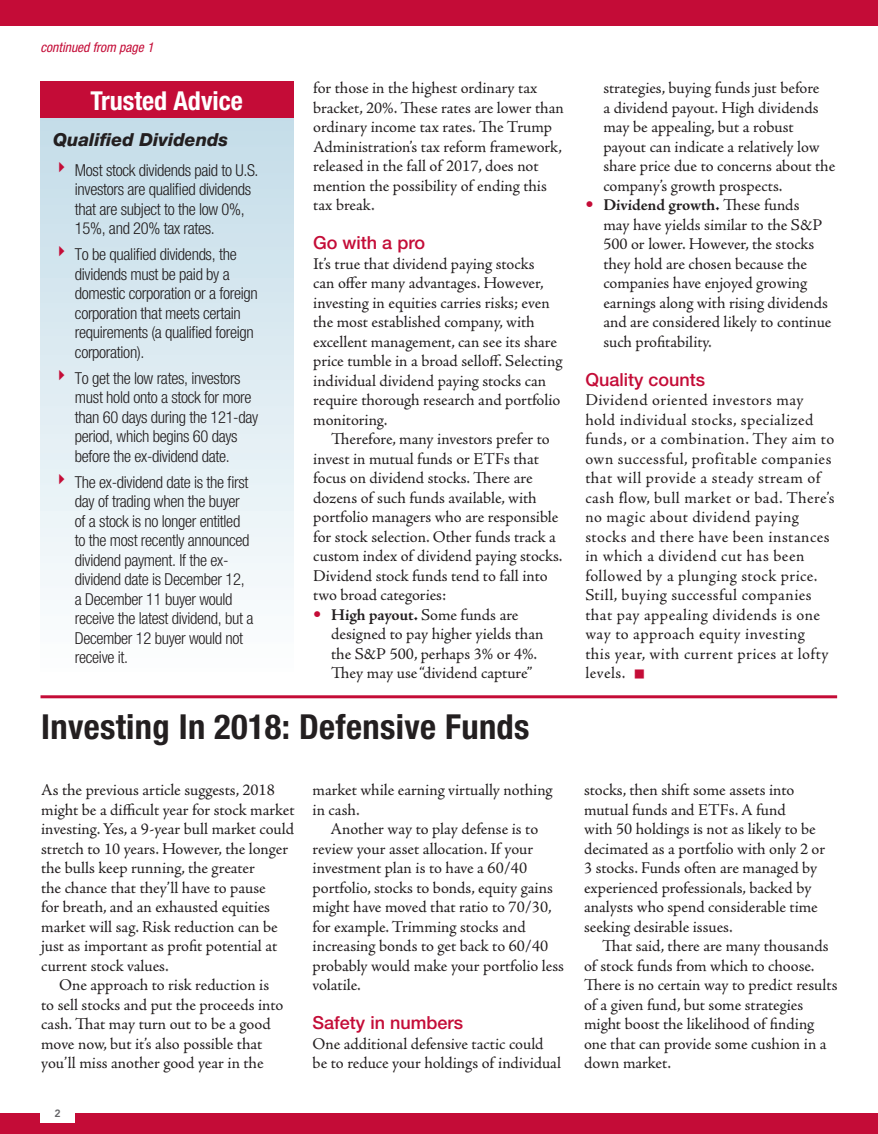
<style>
.page{position:relative;width:878px;height:1134px;background:#fff}
.page>*{position:absolute;margin:0;border:0;box-sizing:border-box;transform-origin:0 0}
.t1{font:700 condensed 34.5px "Helvetica Neue";letter-spacing:.01em;color:#231f20}
.t2{font:700 condensed 26.1px "Helvetica Neue";color:#fff}
.t3{font:500 18px "Helvetica Neue";color:#c40c37}
.t4{font:italic 800 18px "Helvetica Neue";color:#231f20}
.t5{font:16.5px/19.5px "Adobe Jenson Pro";color:#231f20}
.t6{font:300 condensed 16.5px/19.5px "Helvetica Neue";letter-spacing:-.02em;color:#231f20}
.t7{font:16.5px/19.5px "Adobe Jenson Pro";letter-spacing:.025em;color:#231f20}
.t8{font:italic condensed 13.5px "Helvetica Neue";color:#c40c37}
.t9{font:800 10.5px "Avenir";color:#636366}
.s1{font-family:"Helvetica Neue LT Std";font-weight:300;font-stretch:condensed;color:#c40c37}
.s2{font-weight:700}
</style>
<div class="page">
<div style="left:0;top:0;width:878px;height:26px;background:#c40c37"></div>
<div style="left:0;top:1113px;width:878px;height:21px;background:#c40c37"></div>
<div style="left:40px;top:1104px;width:35px;height:19px;background:#fff"></div>
<div style="left:40px;top:81px;width:253px;height:38px;background:#c40c37"></div>
<div style="left:40px;top:119px;width:253px;height:557px;background:linear-gradient(to bottom,#c4dce8,#fdfefe)"></div>
<hr style="left:40px;top:695px;width:797px;height:3px;background:#c40c37">
<svg style="left:59px;top:162px;width:6px;height:10px"></svg>
<svg style="left:59px;top:246px;width:6px;height:11px"></svg>
<svg style="left:59px;top:370px;width:6px;height:10px"></svg>
<svg style="left:59px;top:474px;width:6px;height:10px"></svg>
<p class="t8" style="left:40px;top:40px;width:115px">continued from page 1</p>
<h2 class="t2" style="left:90px;top:85px;width:154px">Trusted Advice</h2>
<p class="t4" style="left:53px;top:128px;width:177px">Qualified Dividends</p>
<p class="t6" style="left:75px;top:160px;width:185px">Most stock dividends paid to U.S. investors are qualified dividends that are subject to the low 0%,<br>15%, and 20% tax rates.</p>
<p class="t6" style="left:75px;top:245px;width:184px">To be qualified dividends, the dividends must be paid by a domestic corporation or a foreign corporation that meets certain requirements (a qualified foreign corporation).</p>
<p class="t6" style="left:75px;top:368px;width:185px">To get the low rates, investors must hold onto a stock for more than 60 days during the 121-day period, which begins 60 days before the ex-dividend date.</p>
<p class="t6" style="left:75px;top:472px;width:180px">The ex-dividend date is the first day of trading when the buyer of a stock is no longer entitled to the most recently announced dividend payment. If the ex&shy;dividend date is December 12, a December 11 buyer would receive the latest dividend, but a<br>December 12 buyer would not receive it.</p>
<p class="t5" style="left:313px;top:78px;width:252px">for those in the highest ordinary tax bracket, 20%. These rates are lower than ordinary income tax rates. The Trump Administration’s tax reform framework, released in the fall of 2017, does not mention the possibility of ending this tax break.</p>
<p class="t3" style="left:313px;top:232px;width:113px">Go with a pro</p>
<p class="t5" style="left:313px;top:254px;width:250px">It’s true that dividend paying stocks<br>can offer many advantages. However, investing in equities carries risks; even the most established company, with excellent management, can see its share price tumble in a broad selloff. Selecting individual dividend paying stocks can require thorough research and portfolio monitoring.</p>
<p class="t5" style="left:313px;top:429px;width:251px;text-indent:18px">Therefore, many investors prefer to invest in mutual funds or ETFs that focus on dividend stocks. There are dozens of such funds available, with portfolio managers who are responsible for stock selection. Other funds track a custom index of dividend paying stocks.<br>Dividend stock funds tend to fall into two broad categories:</p>
<p class="t5" style="left:331px;top:605px;width:214px;text-indent:-18px"><span class="s1">•</span> <span class="s2">High payout.</span> Some funds are designed to pay higher yields than the S&amp;P 500, perhaps 3% or 4%.<br>They may use “dividend capture”</p>
<h1 class="t1" style="left:41px;top:705px;width:490px">Investing In 2018: Defensive Funds</h1>
<p class="t5" style="left:41px;top:780px;width:235px">As the previous article suggests, 2018</p>
<p class="t5" style="left:41px;top:800px;width:255px">might be a difficult year for stock market</p>
<p class="t5" style="left:41px;top:819px;width:254px">investing. Yes, a 9-year bull market could</p>
<p class="t5" style="left:41px;top:839px;width:248px">stretch to 10 years. However, the longer</p>
<p class="t5" style="left:41px;top:858px;width:215px">the bulls keep running, the greater</p>
<p class="t5" style="left:41px;top:878px;width:226px">the chance that they’ll have to pause</p>
<p class="t5" style="left:41px;top:897px;width:230px">for breath, and an exhausted equities</p>
<p class="t5" style="left:41px;top:917px;width:238px">market will sag. Risk reduction can be</p>
<p class="t5" style="left:41px;top:936px;width:237px">just as important as profit potential at</p>
<p class="t5" style="left:41px;top:956px;width:129px">current stock values.</p>
<p class="t5" style="left:59px;top:975px;width:211px">One approach to risk reduction is</p>
<p class="t5" style="left:41px;top:995px;width:244px">to sell stocks and put the proceeds into</p>
<p class="t5" style="left:41px;top:1014px;width:231px">cash. That may turn out to be a good</p>
<p class="t5" style="left:41px;top:1034px;width:223px">move now, but it’s also possible that</p>
<p class="t5" style="left:41px;top:1053px;width:224px">you’ll miss another good year in the</p>
<p class="t5" style="left:312px;top:780px;width:241px">market while earning virtually nothing in cash.</p>
<p class="t5" style="left:312px;top:819px;width:253px;text-indent:18px">Another way to play defense is to review your asset allocation. If your investment plan is to have a 60/40 portfolio, stocks to bonds, equity gains might have moved that ratio to 70/30, for example. Trimming stocks and increasing bonds to get back to 60/40 probably would make your portfolio less volatile.</p>
<p class="t3" style="left:312px;top:1012px;width:152px">Safety in numbers</p>
<p class="t5" style="left:312px;top:1034px;width:250px">One additional defensive tactic could be to reduce your holdings of individual</p>
<p class="t9" style="left:55px;top:1107px;width:8px">2</p>
<p class="t5" style="left:603px;top:78px;width:233px">strategies, buying funds just before<br>a dividend payout. High dividends may be appealing, but a robust payout can indicate a relatively low share price due to concerns about the company’s growth prospects.</p>
<p class="t5" style="left:603px;top:195px;width:230px;text-indent:-18px"><span class="s1">•</span> <span class="s2">Dividend growth.</span> These funds<br>may have yields similar to the S&amp;P<br>500 or lower. However, the stocks they hold are chosen because the companies have enjoyed growing earnings along with rising dividends and are considered likely to continue such profitability.</p>
<p class="t3" style="left:585px;top:368px;width:121px">Quality counts</p>
<p class="t7" style="left:585px;top:390px;width:251px">Dividend oriented investors may hold individual stocks, specialized funds, or a combination. They aim to own successful, profitable companies that will provide a steady stream of cash flow, bull market or bad. There’s no magic about dividend paying stocks and there have been instances in which a dividend cut has been followed by a plunging stock price.<br>Still, buying successful companies that pay appealing dividends is one way to approach equity investing<br>this year, with current prices at lofty levels.</p>
<p class="t5" style="left:584px;top:780px;width:243px">stocks, then shift some assets into mutual funds and ETFs. A fund<br>with 50 holdings is not as likely to be decimated as a portfolio with only 2 or 3 stocks. Funds often are managed by experienced professionals, backed by analysts who spend considerable time seeking desirable issues.</p>
<p class="t5" style="left:584px;top:936px;width:255px;text-indent:18px">That said, there are many thousands of stock funds from which to choose.<br>There is no certain way to predict results of a given fund, but some strategies might boost the likelihood of finding one that can provide some cushion in a down market.</p>
</div>
